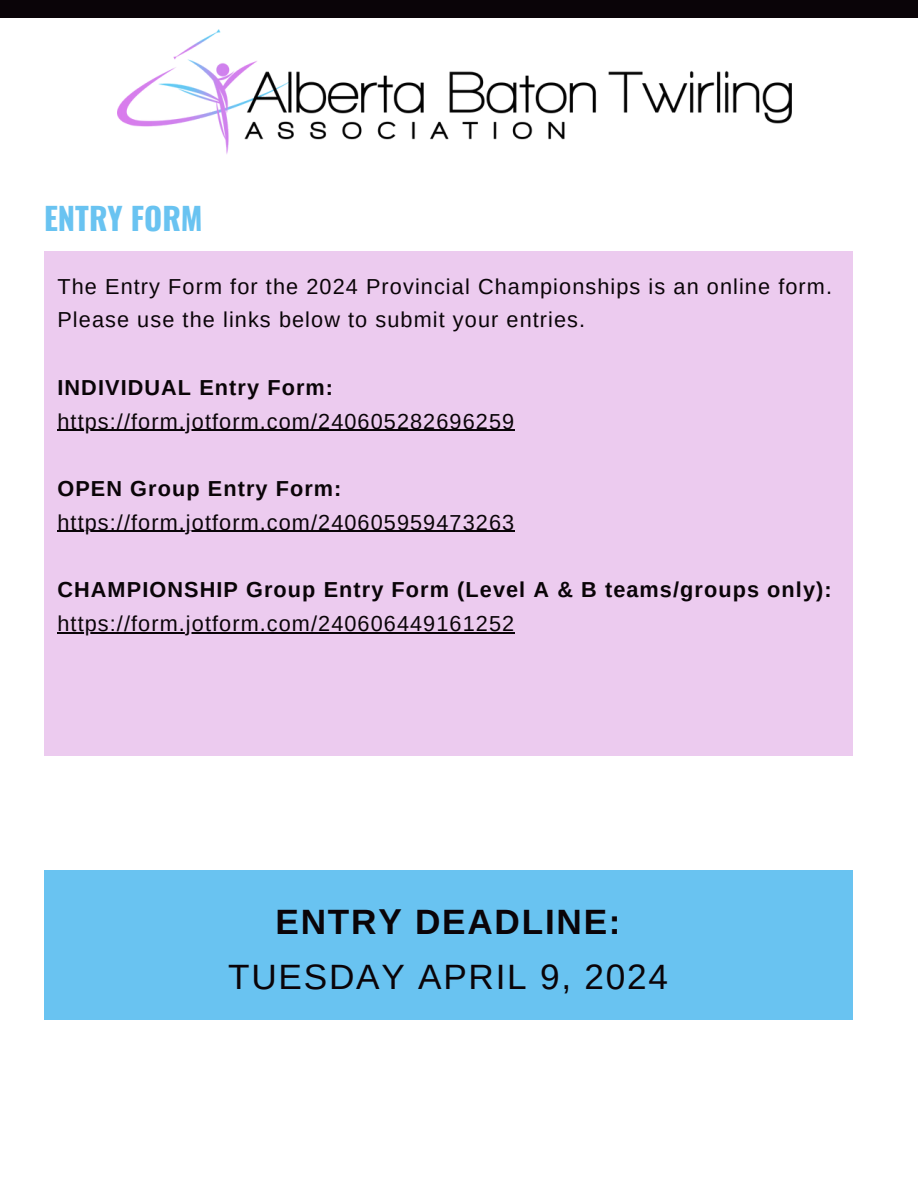
<style>
.page{position:relative;width:918px;height:1188px;background:#fff}
.page>*{position:absolute;margin:0;border:0;box-sizing:border-box;transform-origin:0 0}
.t1{font:35.25px "Arimo";letter-spacing:.05em;color:#0a0408}
.t2{font:700 35.25px "Arimo";letter-spacing:.05em;color:#0a0408}
.t3{font:700 30.9px "Oswald";color:#69c3f1}
.t4{font:21.75px/33.8px "Arimo";letter-spacing:.05em;color:#0a0408}
.t5{font:700 21.75px "Arimo";letter-spacing:.05em;color:#0a0408}
</style>
<div class="page">
<div style="left:0;top:0;width:918px;height:18px;background:#0a0408"></div>
<img style="left:117px;top:29px;width:674px;height:125px">
<div style="left:44px;top:251px;width:808px;height:505px;background:#eccbef"></div>
<hr style="left:57px;top:430px;width:458px;height:1px;background:#0a0408">
<hr style="left:57px;top:531px;width:458px;height:1px;background:#0a0408">
<hr style="left:57px;top:632px;width:458px;height:1px;background:#0a0408">
<div style="left:44px;top:871px;width:808px;height:149px;background:#69c3f1"></div>
<h2 class="t3" style="left:44px;top:194px;width:160px">ENTRY FORM</h2>
<p class="t4" style="left:57px;top:269px;width:776px">The Entry Form for the 2024 Provincial Championships is an online form.<br>Please use the links below to submit your entries.</p>
<p class="t5" style="left:57px;top:375px;width:277px">INDIVIDUAL Entry Form:</p>
<p class="t4" style="left:57px;top:404px;width:458px">https://form.jotform.com/240605282696259</p>
<p class="t5" style="left:57px;top:476px;width:286px">OPEN Group Entry Form:</p>
<p class="t4" style="left:57px;top:505px;width:458px">https://form.jotform.com/240605959473263</p>
<p class="t5" style="left:57px;top:578px;width:776px">CHAMPIONSHIP Group Entry Form (Level A &amp; B teams/groups only):</p>
<p class="t4" style="left:57px;top:607px;width:458px">https://form.jotform.com/240606449161252</p>
<h1 class="t2" style="left:276px;top:902px;width:347px">ENTRY DEADLINE:</h1>
<h1 class="t1" style="left:228px;top:957px;width:441px">TUESDAY APRIL 9, 2024</h1>
</div>
